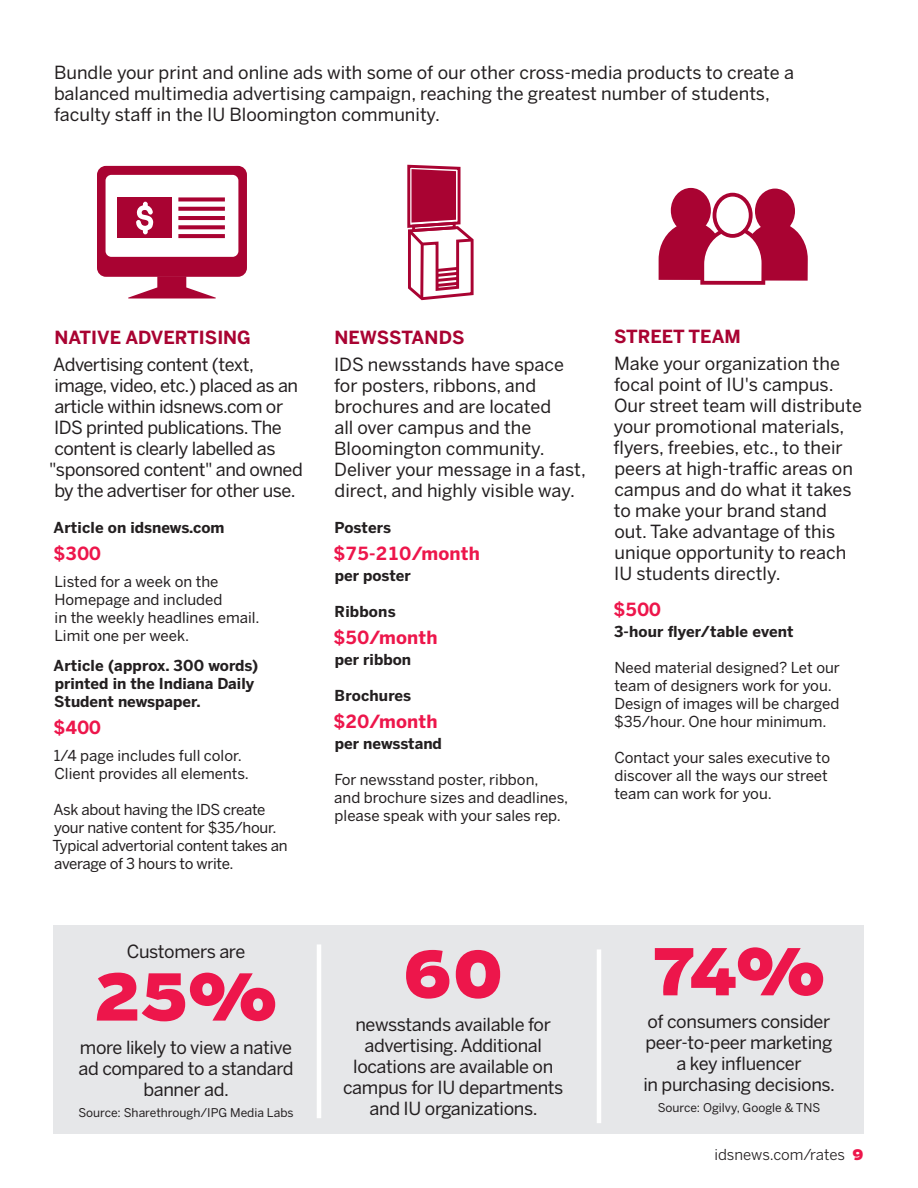
<style>
.page{position:relative;width:918px;height:1188px;background:#fff}
.page>*{position:absolute;margin:0;border:0;box-sizing:border-box;transform-origin:0 0}
.t1{font:900 66px "Boomer";color:#ed164b}
.t2{font:18px/21px "Benton Sans";letter-spacing:-.01em;color:#231f20}
.t3{font:700 18px "Benton Sans";letter-spacing:.01em;color:#ed164b}
.t4{font:700 18px "Benton Sans";color:#a90332}
.t5{font:15px/18px "Benton Sans";color:#231f20}
.t6{font:700 15px/18px "Benton Sans";color:#231f20}
.t7{font:15px/18px "Benton Sans";letter-spacing:-.02em;color:#231f20}
.t8{font:15px "Benton Sans";letter-spacing:-.005em;color:#231f20}
.t9{font:12px "Benton Sans";color:#231f20}
.s1{font-family:"Boomer";font-weight:900;color:#ed164b}
</style>
<div class="page">
<div style="left:54px;top:925px;width:810px;height:209px;background:#e6e7e9"></div>
<hr style="left:317px;top:944px;width:4px;height:174px;background:#fff">
<hr style="left:597px;top:949px;width:4px;height:174px;background:#fff">
<svg style="left:407px;top:164px;width:67px;height:137px"></svg>
<svg style="left:97px;top:166px;width:150px;height:132px"></svg>
<div style="left:143px;top:226px;width:5px;height:8px;background:#fff;border-radius:2px"></div>
<div style="left:671px;top:188px;width:40px;height:45px;border:4px solid #a90332;border-radius:50%"></div>
<div style="left:755px;top:189px;width:40px;height:45px;border:4px solid #a90332;border-radius:50%"></div>
<svg style="left:658px;top:190px;width:150px;height:95px"></svg>
<div style="left:713px;top:193px;width:40px;height:45px;border:4px solid #a90332;border-radius:50%"></div>
<p class="t2" style="left:54px;top:63px;width:741px">Bundle your print and online ads with some of our other cross-media products to create a balanced multimedia advertising campaign, reaching the greatest number of students, faculty staff in the IU Bloomington community.</p>
<p class="t4" style="left:54px;top:331px;width:198px">NATIVE ADVERTISING</p>
<p class="t2" style="left:49px;top:356px;width:255px">Advertising content (text, image, video, etc.) placed as an article within idsnews.com or<br>IDS printed publications. The content is clearly labelled as "sponsored content" and owned by the advertiser for other use.</p>
<p class="t6" style="left:54px;top:520px;width:172px">Article on idsnews.com</p>
<p class="t3" style="left:54px;top:547px;width:49px">$300</p>
<p class="t5" style="left:54px;top:574px;width:207px">Listed for a week on the<br>Homepage and included<br>in the weekly headlines email.<br>Limit one per week.</p>
<p class="t6" style="left:54px;top:658px;width:206px">Article (approx. 300 words) printed in the Indiana Daily<br>Student newspaper.</p>
<p class="t3" style="left:54px;top:721px;width:49px">$400</p>
<p class="t5" style="left:54px;top:748px;width:197px">1/4 page includes full color.<br>Client provides all elements.</p>
<p class="t7" style="left:52px;top:802px;width:237px">Ask about having the IDS create your native content for $35/hour.<br>Typical advertorial content takes an average of 3 hours to write.</p>
<p class="t2" style="left:127px;top:942px;width:120px">Customers are</p>
<h1 class="t1" style="left:95px;top:971px;width:183px">25%</h1>
<p class="t2" style="left:79px;top:1059px;width:216px;text-align:center">ad compared to a standard banner ad.</p>
<p class="t9" style="left:78px;top:1108px;width:217px">Source: Sharethrough/IPG Media Labs</p>
<p class="t2" style="left:80px;top:1038px;width:214px">more likely to view a native</p>
<p class="t4" style="left:334px;top:331px;width:132px">NEWSSTANDS</p>
<p class="t2" style="left:334px;top:356px;width:253px">IDS newsstands have space for posters, ribbons, and brochures and are located<br>all over campus and the<br>Bloomington community.<br>Deliver your message in a fast, direct, and highly visible way.</p>
<p class="t6" style="left:335px;top:520px;width:58px">Posters</p>
<p class="t3" style="left:334px;top:547px;width:148px">$75-210/month</p>
<p class="t6" style="left:335px;top:568px;width:77px">per poster</p>
<p class="t6" style="left:335px;top:604px;width:63px">Ribbons</p>
<p class="t3" style="left:334px;top:631px;width:105px">$50/month</p>
<p class="t6" style="left:335px;top:652px;width:78px">per ribbon</p>
<p class="t6" style="left:335px;top:688px;width:78px">Brochures</p>
<p class="t3" style="left:334px;top:715px;width:105px">$20/month</p>
<p class="t6" style="left:335px;top:736px;width:109px">per newsstand</p>
<p class="t5" style="left:334px;top:772px;width:236px">For newsstand poster, ribbon, and brochure sizes and deadlines, please speak with your sales rep.</p>
<p class="t4" style="left:614px;top:330px;width:128px">STREET TEAM</p>
<p class="t2" style="left:614px;top:355px;width:250px">Make your organization the focal point of IU's campus.<br>Our street team will distribute your promotional materials, flyers, freebies, etc., to their peers at high-traffic areas on campus and do what it takes to make your brand stand out. Take advantage of this unique opportunity to reach<br>IU students directly.</p>
<p class="t3" style="left:614px;top:603px;width:49px">$500</p>
<p class="t6" style="left:614px;top:624px;width:181px">3-hour flyer/table event</p>
<p class="t5" style="left:614px;top:660px;width:227px">Need material designed? Let our team of designers work for you.<br>Design of images will be charged $35/hour. One hour minimum.</p>
<p class="t5" style="left:614px;top:750px;width:217px">Contact your sales executive to discover all the ways our street team can work for you.</p>
<h1 class="t1" style="left:403px;top:949px;width:102px">60</h1>
<p class="t2" style="left:343px;top:1016px;width:222px;text-align:center">newsstands available for advertising. Additional locations are available on campus for IU departments and IU organizations.</p>
<h1 class="t1" style="left:653px;top:946px;width:173px">74%</h1>
<p class="t2" style="left:648px;top:1013px;width:184px">of consumers consider</p>
<p class="t2" style="left:643px;top:1034px;width:193px;text-align:center">peer-to-peer marketing a key influencer<br>in purchasing decisions.</p>
<p class="t9" style="left:658px;top:1103px;width:164px">Source: Ogilvy, Google &amp; TNS</p>
<p class="t8" style="left:714px;top:1146px;width:151px">idsnews.com/rates <span class="s1">9</span></p>
</div>
